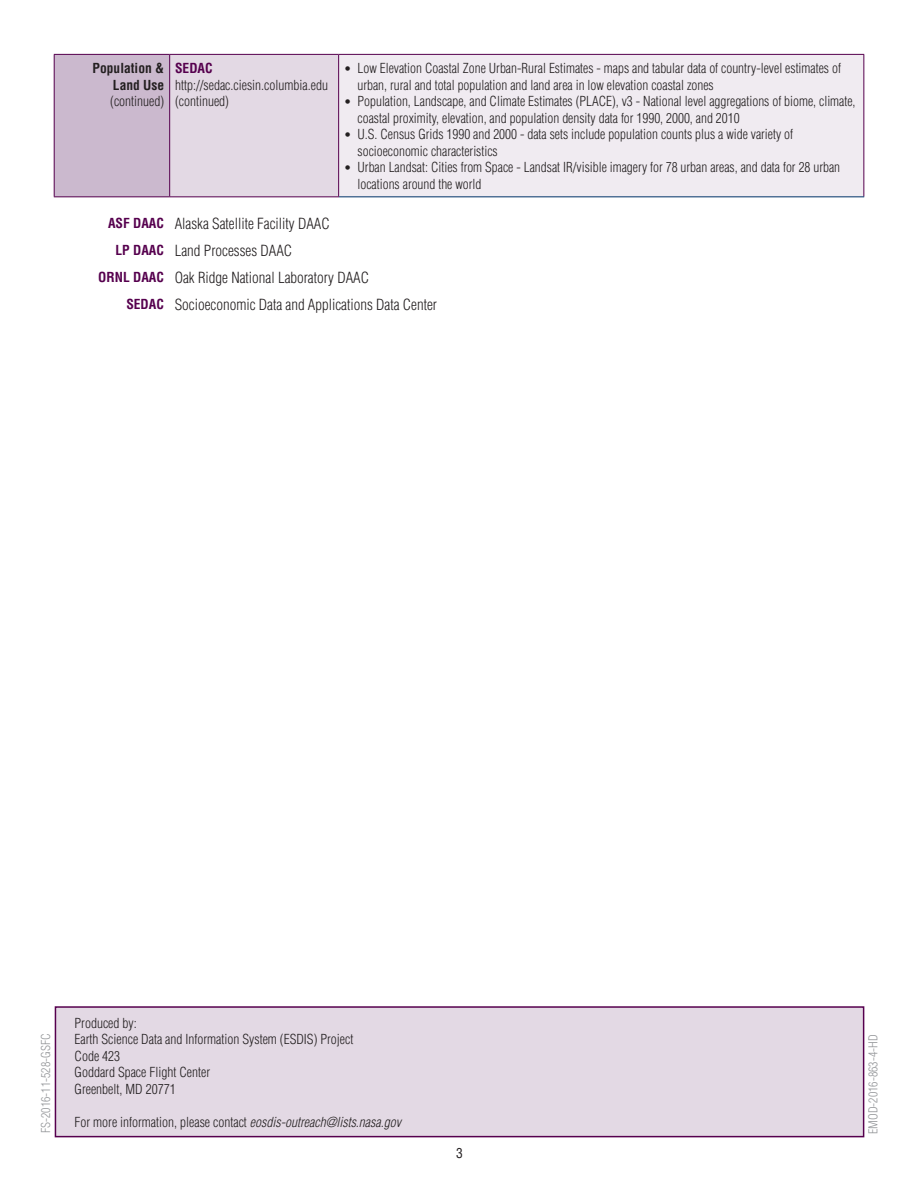
<style>
.page{position:relative;width:918px;height:1188px;background:#fff}
.page>*{position:absolute;margin:0;border:0;box-sizing:border-box;transform-origin:0 0}
.t1{font:300 condensed 15px "Helvetica";color:#231f20}
.Table_Text{font:300 condensed 13.5px/16.5px "Helvetica";color:#231f20}
.Bold_Red_text{font:700 condensed 13.5px "Helvetica";color:#56004e}
.Table_Text_Bold_-_Ri{font:700 condensed 13.5px/16.5px "Helvetica";color:#231f20;text-align:justify}
.t2{font:condensed 13.5px "Helvetica";color:#231f20}
.t3{font:300 condensed 12px "Helvetica";color:#939598}
.s1{font-weight:300}
.s2{font-size:12px}
.s3{font-style:italic}
</style>
<div class="page">
<div style="left:55px;top:1006px;width:809px;height:131px;background:#e3d9e4;border:2px solid #56004e"></div>
<div style="left:54px;top:54px;width:116px;height:143px;background:#cbb9ce"></div>
<div style="left:170px;top:54px;width:169px;height:143px;background:#e3d9e4"></div>
<div style="left:339px;top:54px;width:525px;height:143px;background:#f0ebf1"></div>
<hr style="left:54px;top:55px;width:1px;height:141px;background:#56004e">
<hr style="left:169px;top:55px;width:1px;height:141px;background:#56004e">
<hr style="left:338px;top:55px;width:1px;height:141px;background:#56004e">
<hr style="left:863px;top:55px;width:1px;height:141px;background:#56004e">
<hr style="left:54px;top:54px;width:116px;height:1px;background:#56004e">
<hr style="left:170px;top:54px;width:169px;height:1px;background:#56004e">
<hr style="left:339px;top:54px;width:525px;height:1px;background:#56004e">
<hr style="left:54px;top:196px;width:116px;height:1px;background:#56004e">
<hr style="left:170px;top:196px;width:169px;height:1px;background:#56004e">
<hr style="left:339px;top:196px;width:525px;height:1px;background:#003367">
<p class="Table_Text_Bold_-_Ri" style="left:110px;top:60px;width:55px;text-indent:-18px">Population &amp; Land Use <span class="s1">(continued)</span></p>
<p class="Bold_Red_text" style="left:175px;top:60px;width:39px">SEDAC</p>
<p class="Table_Text" style="left:175px;top:77px;width:154px">http://sedac.ciesin.columbia.edu</p>
<p class="Table_Text" style="left:175px;top:93px;width:55px">(continued)</p>
<p class="Table_Text" style="left:358px;top:60px;width:485px;text-indent:-14px"><span class="s2">•</span> Low Elevation Coastal Zone Urban-Rural Estimates - maps and tabular data of country-level estimates of urban, rural and total population and land area in low elevation coastal zones</p>
<p class="Table_Text" style="left:358px;top:93px;width:500px;text-indent:-14px"><span class="s2">•</span> Population, Landscape, and Climate Estimates (PLACE), v3 - National level aggregations of biome, climate, coastal proximity, elevation, and population density data for 1990, 2000, and 2010</p>
<p class="Table_Text" style="left:358px;top:126px;width:437px;text-indent:-14px"><span class="s2">•</span> U.S. Census Grids 1990 and 2000 - data sets include population counts plus a wide variety of socioeconomic characteristics</p>
<p class="Table_Text" style="left:358px;top:159px;width:484px;text-indent:-14px"><span class="s2">•</span> Urban Landsat: Cities from Space - Landsat IR/visible imagery for 78 urban areas, and data for 28 urban locations around the world</p>
<p class="Bold_Red_text" style="left:108px;top:214px;width:57px">ASF DAAC</p>
<p class="Bold_Red_text" style="left:116px;top:241px;width:50px">LP DAAC</p>
<p class="Bold_Red_text" style="left:98px;top:268px;width:67px">ORNL DAAC</p>
<p class="Bold_Red_text" style="left:126px;top:295px;width:39px">SEDAC</p>
<p class="t1" style="left:175px;top:214px;width:156px">Alaska Satellite Facility DAAC</p>
<p class="t1" style="left:175px;top:241px;width:119px">Land Processes DAAC</p>
<p class="t1" style="left:175px;top:268px;width:196px">Oak Ridge National Laboratory DAAC</p>
<p class="t1" style="left:175px;top:295px;width:264px">Socioeconomic Data and Applications Data Center</p>
<p class="Table_Text" style="left:75px;top:1014px;width:64px">Produced by:</p>
<p class="Table_Text" style="left:75px;top:1031px;width:280px">Earth Science Data and Information System (ESDIS) Project</p>
<p class="Table_Text" style="left:75px;top:1047px;width:47px">Code 423</p>
<p class="Table_Text" style="left:75px;top:1064px;width:137px">Goddard Space Flight Center</p>
<p class="Table_Text" style="left:75px;top:1080px;width:103px">Greenbelt, MD 20771</p>
<p class="Table_Text" style="left:75px;top:1113px;width:328px">For more information, please contact <span class="s3">eosdis-outreach@lists.nasa.gov</span></p>
<p class="t3" style="left:38px;top:1133px;width:101px;rotate:-90deg">FS-2016-11-528-GSFC</p>
<p class="t3" style="left:866px;top:1134px;width:101px;rotate:-90deg">EMOD-2016-863-4-HD</p>
<p class="t2" style="left:456px;top:1145px;width:8px">3</p>
</div>
